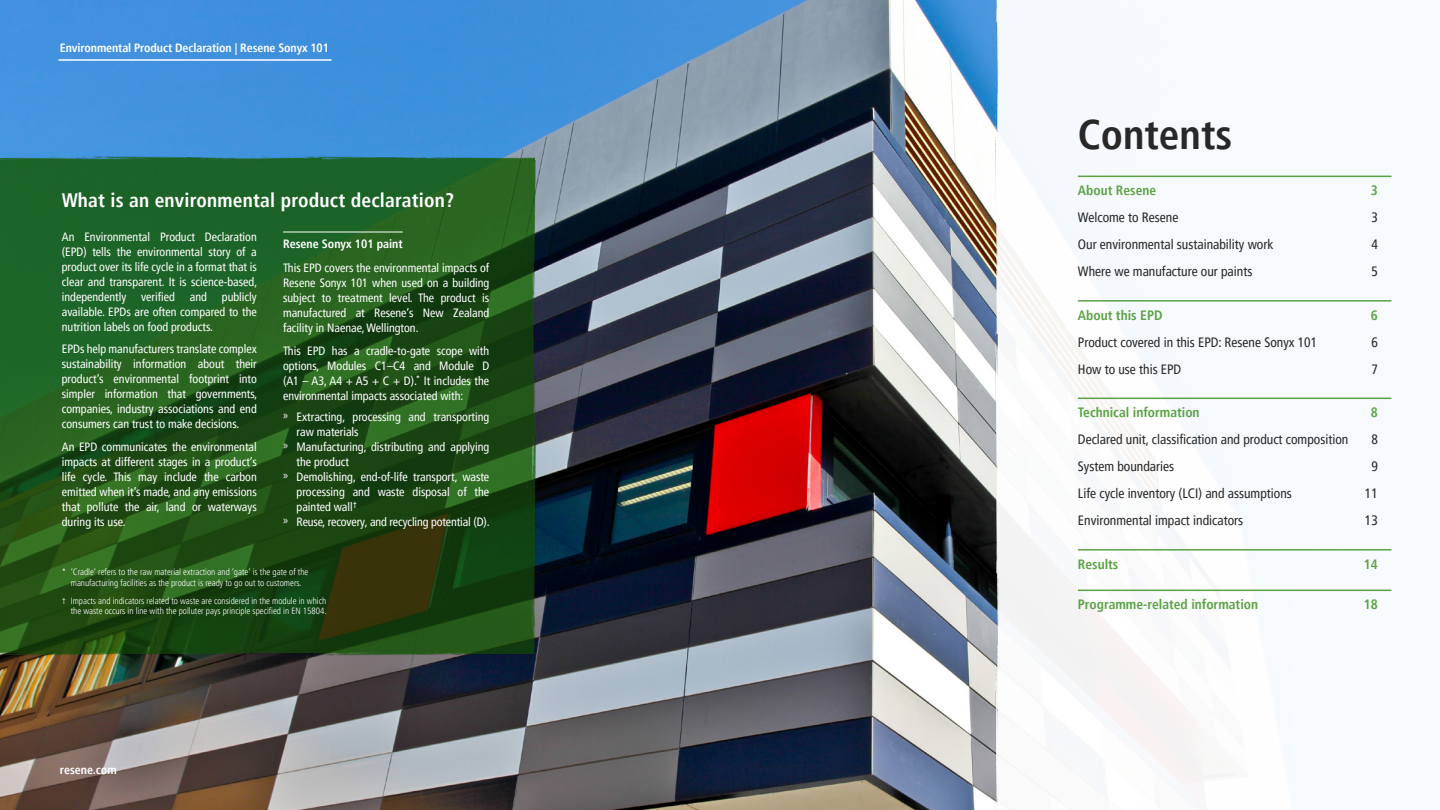
<style>
.page{position:relative;width:1440px;height:810px;background:#fff}
.page>*{position:absolute;margin:0;border:0;box-sizing:border-box;transform-origin:0 0}
.t1{font:700 condensed 41.25px "Frutiger LT Pro";color:#282828}
.t2{font:700 condensed 19.5px "Frutiger LT Pro";letter-spacing:.01em;color:#fff}
.t3{font:condensed 13.5px "Frutiger LT Pro";color:#282828}
.t4{font:700 condensed 13.5px "Frutiger LT Pro";color:#5ca345}
.t5{font:condensed 12px/15px "Frutiger LT Pro";color:#fff;text-align:justify}
.t6{font:700 condensed 12px "Frutiger LT Pro";letter-spacing:-.01em;color:#fff}
.t7{font:300 condensed 9px/10.5px "Frutiger LT Pro";color:#fff;text-align:center}
.s1{font-family:"Myriad Pro";font-stretch:normal}
</style>
<div class="page">
<img style="left:0;top:0;width:979px;height:810px">
<div style="left:1291px;top:175px;width:149px;height:159px;background:#f6fafd"></div>
<img style="left:979px;top:334px;width:312px;height:470px">
<div style="left:979px;top:0;width:312px;height:334px;background:#f6fafd"></div>
<img style="left:186px;top:160px;width:378px;height:490px">
<img style="left:0;top:162px;width:186px;height:483px">
<img style="left:0;top:645px;width:533px;height:28px">
<img style="left:0;top:138px;width:535px;height:24px">
<hr style="left:1078px;top:176px;width:313px;height:1px;background:#5ca345">
<hr style="left:1078px;top:300px;width:313px;height:2px;background:#5ca345">
<hr style="left:1078px;top:398px;width:313px;height:1px;background:#5ca345">
<hr style="left:1078px;top:549px;width:313px;height:2px;background:#5ca345">
<hr style="left:1078px;top:590px;width:313px;height:1px;background:#5ca345">
<hr style="left:283px;top:232px;width:120px;height:1px;background:#fff">
<hr style="left:58px;top:59px;width:274px;height:2px;background:#fff">
<p class="t6" style="left:60px;top:40px;width:271px">Environmental Product Declaration | Resene Sonyx 101</p>
<h2 class="t2" style="left:62px;top:188px;width:394px">What is an environmental product declaration?</h2>
<p class="t5" style="left:62px;top:229px;width:197px">An Environmental Product Declaration (EPD) tells the environmental story of a product over its life cycle in a format that is clear and transparent. It is science-based, independently verified and publicly available. EPDs are often compared to the nutrition labels on food products.</p>
<p class="t5" style="left:62px;top:342px;width:197px">EPDs help manufacturers translate complex sustainability information about their product’s environmental footprint into simpler information that governments, companies, industry associations and end consumers can trust to make decisions.</p>
<p class="t5" style="left:62px;top:439px;width:197px">An EPD communicates the environmental impacts at different stages in a product’s life cycle. This may include the carbon emitted when it’s made, and any emissions that pollute the air, land or waterways during its use.</p>
<p class="t6" style="left:283px;top:237px;width:121px">Resene Sonyx 101 paint</p>
<p class="t5" style="left:283px;top:261px;width:208px">This EPD covers the environmental impacts of Resene Sonyx 101 when used on a building subject to treatment level. The product is manufactured at Resene’s New Zealand facility in Naenae, Wellington.</p>
<p class="t5" style="left:283px;top:343px;width:208px">This EPD has a cradle-to-gate scope with options, Modules C1–C4 and Module D (A1 – A3, A4 + A5 + C + D).<sup>*</sup> It includes the environmental impacts associated with:</p>
<p class="t5" style="left:283px;top:409px;width:208px"><span class="s1">»</span> Extracting, processing and transporting</p>
<p class="t5" style="left:297px;top:424px;width:64px">raw materials</p>
<p class="t5" style="left:283px;top:439px;width:208px"><span class="s1">»</span> Manufacturing, distributing and applying</p>
<p class="t5" style="left:297px;top:454px;width:54px">the product</p>
<p class="t5" style="left:283px;top:469px;width:208px"><span class="s1">»</span> Demolishing, end-of-life transport, waste</p>
<p class="t5" style="left:297px;top:484px;width:194px">processing and waste disposal of the</p>
<p class="t5" style="left:297px;top:499px;width:62px">painted wall<sup>†</sup></p>
<p class="t5" style="left:283px;top:514px;width:208px"><span class="s1">»</span> Reuse, recovery, and recycling potential (D).</p>
<p class="t7" style="left:62px;top:567px;width:248px">* ‘Cradle’ refers to the raw material extraction and ‘gate’ is the gate of the manufacturing facilities as the product is ready to go out to customers.</p>
<p class="t7" style="left:62px;top:596px;width:266px;text-align:right">† Impacts and indicators related to waste are considered in the module in which the waste occurs in line with the polluter pays principle specified in EN 15804.</p>
<p class="t6" style="left:60px;top:763px;width:58px">resene.com</p>
<h1 class="t1" style="left:1078px;top:110px;width:156px">Contents</h1>
<p class="t4" style="left:1078px;top:182px;width:80px">About Resene</p>
<p class="t4" style="left:1371px;top:182px;width:9px">3</p>
<p class="t3" style="left:1078px;top:210px;width:102px">Welcome to Resene</p>
<p class="t3" style="left:1371px;top:210px;width:8px">3</p>
<p class="t3" style="left:1078px;top:237px;width:197px">Our environmental sustainability work</p>
<p class="t3" style="left:1371px;top:237px;width:8px">4</p>
<p class="t3" style="left:1078px;top:264px;width:176px">Where we manufacture our paints</p>
<p class="t3" style="left:1371px;top:264px;width:8px">5</p>
<p class="t4" style="left:1078px;top:307px;width:86px">About this EPD</p>
<p class="t4" style="left:1371px;top:307px;width:9px">6</p>
<p class="t3" style="left:1078px;top:334px;width:241px">Product covered in this EPD: Resene Sonyx 101</p>
<p class="t3" style="left:1371px;top:334px;width:8px">6</p>
<p class="t3" style="left:1078px;top:361px;width:105px">How to use this EPD</p>
<p class="t3" style="left:1371px;top:361px;width:8px">7</p>
<p class="t4" style="left:1078px;top:404px;width:123px">Technical information</p>
<p class="t4" style="left:1371px;top:404px;width:9px">8</p>
<p class="t3" style="left:1078px;top:432px;width:272px">Declared unit, classification and product composition</p>
<p class="t3" style="left:1371px;top:432px;width:8px">8</p>
<p class="t3" style="left:1078px;top:459px;width:98px">System boundaries</p>
<p class="t3" style="left:1371px;top:459px;width:8px">9</p>
<p class="t3" style="left:1078px;top:486px;width:215px">Life cycle inventory (LCI) and assumptions</p>
<p class="t3" style="left:1365px;top:486px;width:14px">11</p>
<p class="t3" style="left:1078px;top:513px;width:167px">Environmental impact indicators</p>
<p class="t3" style="left:1365px;top:513px;width:14px">13</p>
<p class="t4" style="left:1078px;top:556px;width:42px">Results</p>
<p class="t4" style="left:1364px;top:556px;width:16px">14</p>
<p class="t4" style="left:1078px;top:596px;width:182px">Programme-related information</p>
<p class="t4" style="left:1364px;top:596px;width:16px">18</p>
</div>
